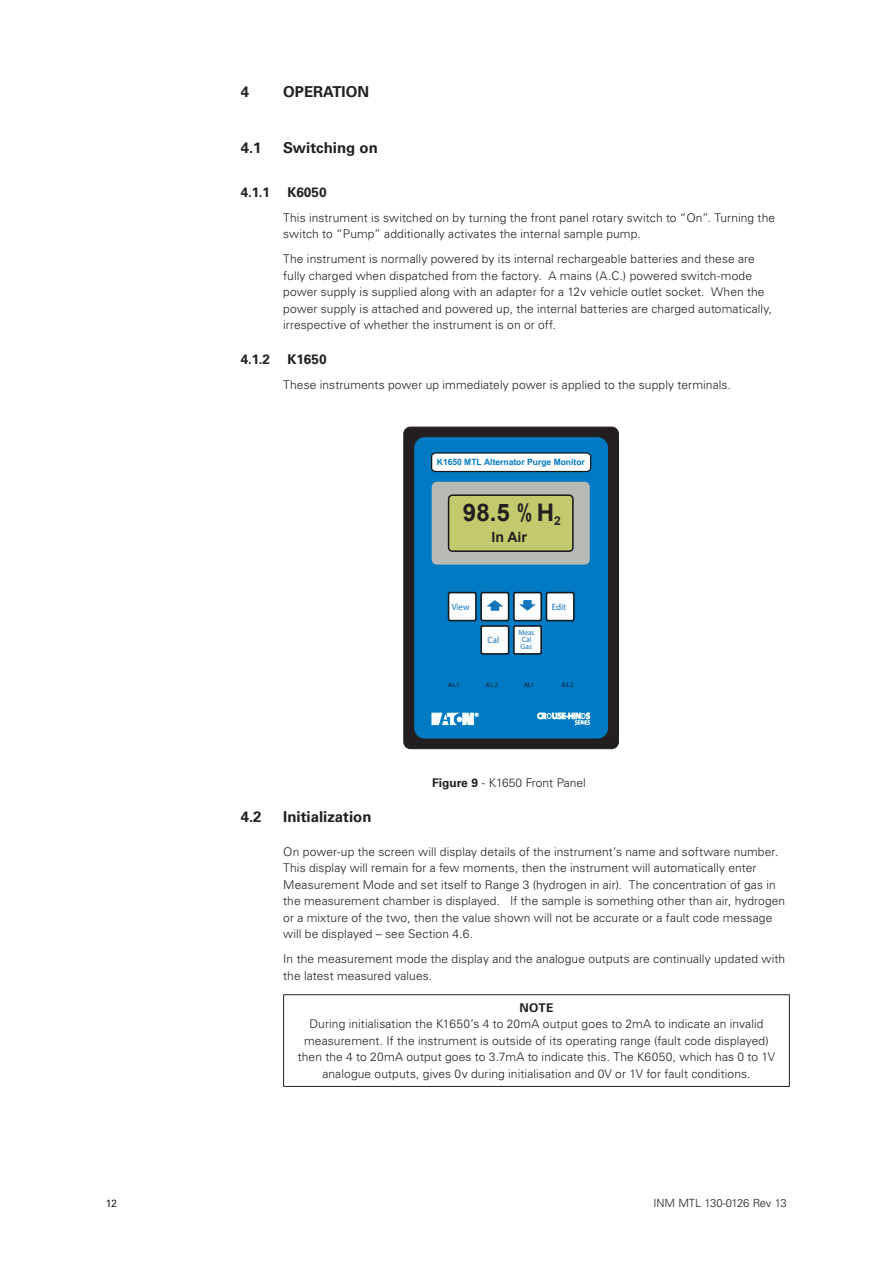
<style>
.page{position:relative;width:893px;height:1263px;background:#fff}
.page>*{position:absolute;margin:0;border:0;box-sizing:border-box;transform-origin:0 0}
.t1{font:700 24.15px "Arial";color:#231f20}
.t2{font:700 15px "Univers LT Pro 65";color:#231f20}
.t3{font:700 14.1px "Arial";color:#231f20}
.t4{font:700 13.5px "Univers LT Pro 65";color:#231f20}
.t5{font:300 12px/16.5px "Univers LT Pro 45";letter-spacing:.01em;color:#231f20}
.t6{font:700 12px "Univers LT Pro 65";color:#231f20}
.t7{font:300 11.25px "Univers LT Pro 45";letter-spacing:-.01em;color:#231f20}
.t8{font:10.5px "Univers LT Pro 55 Roman";color:#231f20}
.t9{font:700 9.15px "Hitec";color:#1575bc}
.t10{font:700 8.7px "Arial";color:#007ac2}
.t11{font:700 7.65px/7.2px "Hitec";color:#1575bc}
.t12{font:700 6.45px "Hitec";letter-spacing:.11em;color:#171619}
.s1{font-family:"Univers LT Pro 65";font-weight:700}
</style>
<div class="page">
<hr style="left:283px;top:994px;width:507px;height:1px;background:#231f20">
<hr style="left:283px;top:995px;width:1px;height:91px;background:#231f20">
<hr style="left:789px;top:995px;width:1px;height:91px;background:#231f20">
<hr style="left:283px;top:1086px;width:507px;height:1px;background:#231f20">
<div style="left:404px;top:427px;width:214px;height:322px;background:#231f20;border-radius:7px"></div>
<div style="left:403px;top:427px;width:216px;height:322px;border:1px solid #231f20;border-radius:7px"></div>
<div style="left:414px;top:437px;width:194px;height:301px;background:#007ac2;border-radius:11px"></div>
<svg style="left:432px;top:713px;width:46px;height:12px"></svg>
<svg style="left:537px;top:712px;width:53px;height:13px"></svg>
<div style="left:432px;top:482px;width:158px;height:83px;background:#b7bab4"></div>
<svg style="left:447px;top:591px;width:128px;height:64px"></svg>
<div style="left:449px;top:495px;width:124px;height:56px;background:#c3c96d;border-radius:4px"></div>
<div style="left:448px;top:494px;width:126px;height:58px;border:2px solid #171619;border-radius:4px"></div>
<svg style="left:431px;top:452px;width:161px;height:21px;background:#cfd8dd"></svg>
<p class="t2" style="left:241px;top:83px;width:10px">4</p>
<p class="t2" style="left:283px;top:83px;width:87px">OPERATION</p>
<p class="t2" style="left:241px;top:139px;width:22px">4.1</p>
<p class="t2" style="left:283px;top:139px;width:96px">Switching on</p>
<p class="t4" style="left:241px;top:184px;width:31px">4.1.1</p>
<p class="t4" style="left:287px;top:184px;width:41px">K6050</p>
<p class="t5" style="left:283px;top:209px;width:493px">This instrument is switched on by turning the front panel rotary switch to “On”. Turning the switch to “Pump” additionally activates the internal sample pump.</p>
<p class="t5" style="left:283px;top:251px;width:490px">The instrument is normally powered by its internal rechargeable batteries and these are fully charged when dispatched from the factory. A mains (A.C.) powered switch-mode power supply is supplied along with an adapter for a 12v vehicle outlet socket. When the power supply is attached and powered up, the internal batteries are charged automatically, irrespective of whether the instrument is on or off.</p>
<p class="t4" style="left:241px;top:351px;width:31px">4.1.2</p>
<p class="t4" style="left:287px;top:351px;width:41px">K1650</p>
<p class="t5" style="left:283px;top:377px;width:449px">These instruments power up immediately power is applied to the supply terminals.</p>
<p class="t10" style="left:437px;top:457px;width:149px">K1650 MTL Alternator Purge Monitor</p>
<h1 class="t1" style="left:463px;top:496px;width:99px">98.5 % H<sub>2</sub></h1>
<p class="t3" style="left:491px;top:528px;width:37px">In Air</p>
<p class="t9" style="left:452px;top:602px;width:19px">View</p>
<p class="t9" style="left:552px;top:602px;width:16px">Edit</p>
<p class="t9" style="left:488px;top:635px;width:13px">Cal</p>
<p class="t11" style="left:518px;top:629px;width:18px">Meas<br>Cal<br>Gas</p>
<p class="t12" style="left:448px;top:681px;width:13px">AL1</p>
<p class="t12" style="left:486px;top:681px;width:13px">AL2</p>
<p class="t12" style="left:524px;top:681px;width:12px">AL1</p>
<p class="t12" style="left:562px;top:681px;width:13px">AL2</p>
<p class="t5" style="left:432px;top:775px;width:155px"><span class="s1">Figure 9</span> - K1650 Front Panel</p>
<p class="t2" style="left:241px;top:808px;width:22px">4.2</p>
<p class="t2" style="left:283px;top:808px;width:90px">Initialization</p>
<p class="t5" style="left:283px;top:843px;width:504px">On power-up the screen will display details of the instrument’s name and software number.<br>This display will remain for a few moments, then the instrument will automatically enter Measurement Mode and set itself to Range 3 (hydrogen in air). The concentration of gas in the measurement chamber is displayed. If the sample is something other than air, hydrogen or a mixture of the two, then the value shown will not be accurate or a fault code message will be displayed – see Section 4.6.</p>
<p class="t5" style="left:283px;top:951px;width:504px">In the measurement mode the display and the analogue outputs are continually updated with the latest measured values.</p>
<p class="t6" style="left:520px;top:1000px;width:35px">NOTE</p>
<p class="t5" style="left:298px;top:1016px;width:479px;text-align:center">During initialisation the K1650’s 4 to 20mA output goes to 2mA to indicate an invalid measurement. If the instrument is outside of its operating range (fault code displayed) then the 4 to 20mA output goes to 3.7mA to indicate this. The K6050, which has 0 to 1V analogue outputs, gives 0v during initialisation and 0V or 1V for fault conditions.</p>
<p class="t8" style="left:106px;top:1197px;width:13px">12</p>
<p class="t7" style="left:653px;top:1196px;width:135px">INM MTL 130-0126 Rev 13</p>
</div>
